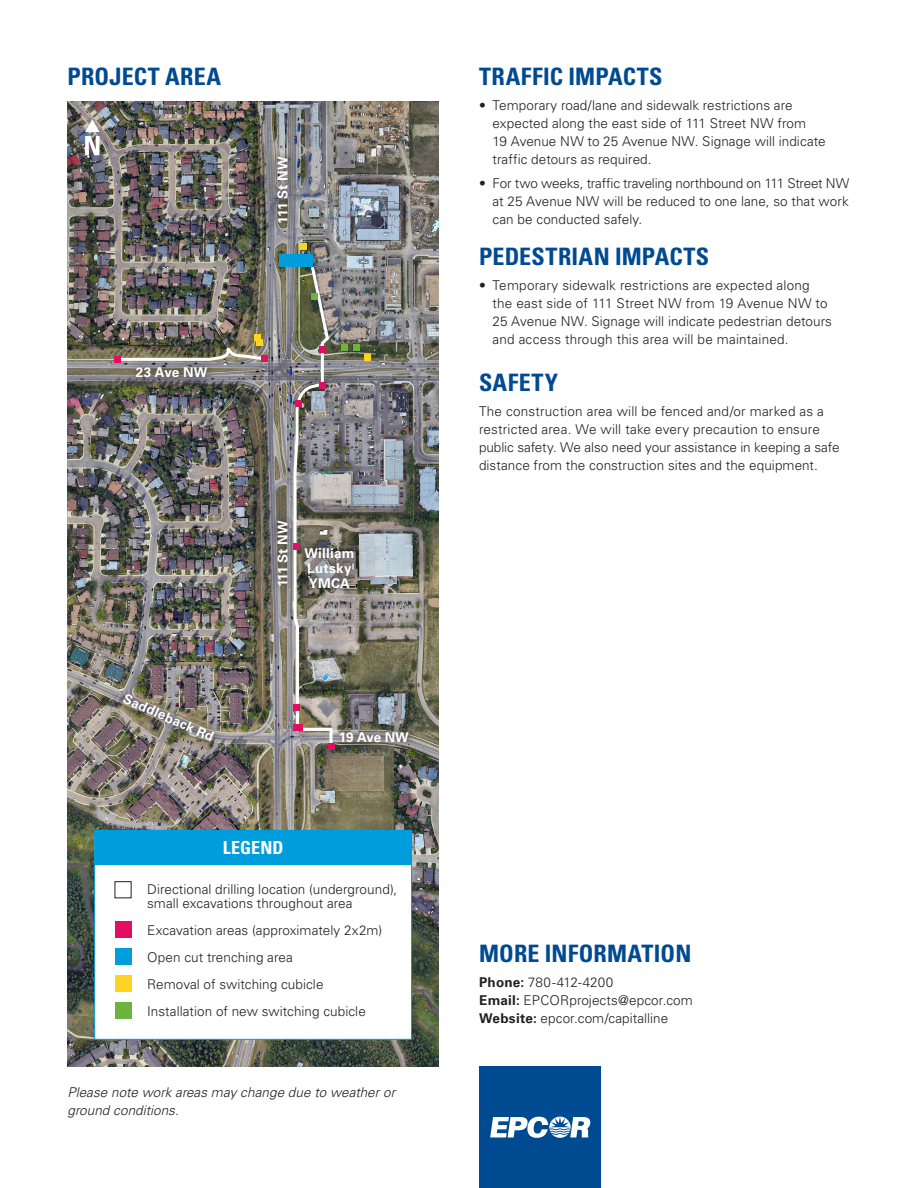
<style>
.page{position:relative;width:918px;height:1188px;background:#fff}
.page>*{position:absolute;margin:0;border:0;box-sizing:border-box;transform-origin:0 0}
.Body_Title{font:700 condensed 24px "Univers LT Std";letter-spacing:.01em;color:#004a91}
.Body_Copy{font:700 condensed 18px "Univers LT Std";letter-spacing:.005em;color:#fff}
.Body_Copy-2{font:300 13.5px/18px "Univers LT Std";letter-spacing:.005em;color:#231f20}
.Bullets{font:300 13.5px/18px "Univers LT Std";letter-spacing:.005em;color:#231f20}
.Final_Bullet{font:300 13.5px/18px "Univers LT Std";letter-spacing:.01em;color:#231f20}
.Body_Copy-3{font:italic 300 13.5px/18px "Univers LT Std";letter-spacing:.005em;color:#231f20}
.Body_Copy-4{font:700 13.5px/15px "Univers LT Std";letter-spacing:.015em;color:#fff}
.s1{font-weight:700}
</style>
<div class="page">
<div style="left:479px;top:1066px;width:122px;height:122px;background:#004a91"></div>
<svg style="left:490px;top:1117px;width:100px;height:21px"></svg>
<img style="left:68px;top:101px;width:371px;height:965px">
<svg style="left:85px;top:119px;width:14px;height:36px"></svg>
<svg style="left:268px;top:147px;width:28px;height:84px;background:#7e7c7e"></svg>
<svg style="left:268px;top:511px;width:24px;height:84px;background:#74706e"></svg>
<svg style="left:334px;top:538px;width:29px;height:59px;background:#77746f"></svg>
<svg style="left:127px;top:362px;width:89px;height:25px;background:#6e6c69"></svg>
<img style="left:115px;top:685px;width:108px;height:65px">
<div style="left:279px;top:254px;width:33px;height:13px;background:#009ddc"></div>
<div style="left:114px;top:356px;width:7px;height:7px;background:#e50d63"></div>
<div style="left:261px;top:355px;width:7px;height:7px;background:#e50d63"></div>
<svg style="left:309px;top:264px;width:22px;height:85px;background:#848477"></svg>
<div style="left:319px;top:346px;width:7px;height:7px;background:#e50d63"></div>
<hr style="left:321px;top:353px;width:3px;height:29px;background:#fff">
<img style="left:292px;top:381px;width:42px;height:365px">
<div style="left:319px;top:382px;width:7px;height:7px;background:#e50d63"></div>
<div style="left:295px;top:400px;width:7px;height:7px;background:#e50d63"></div>
<div style="left:293px;top:543px;width:7px;height:7px;background:#e50d63"></div>
<div style="left:293px;top:704px;width:7px;height:7px;background:#e50d63"></div>
<div style="left:293px;top:724px;width:7px;height:7px;background:#e50d63"></div>
<div style="left:296px;top:724px;width:6px;height:7px;background:#e50d63"></div>
<div style="left:328px;top:743px;width:7px;height:7px;background:#e50d63"></div>
<div style="left:300px;top:243px;width:7px;height:7px;background:#fcd520"></div>
<div style="left:254px;top:334px;width:7px;height:7px;background:#fcd520"></div>
<img style="left:118px;top:340px;width:147px;height:22px">
<div style="left:364px;top:354px;width:7px;height:7px;background:#fcd520"></div>
<div style="left:311px;top:293px;width:7px;height:7px;background:#6db43f"></div>
<div style="left:341px;top:345px;width:7px;height:6px;background:#6db43f"></div>
<div style="left:353px;top:345px;width:7px;height:6px;background:#6db43f"></div>
<div style="left:94px;top:830px;width:318px;height:210px;background:#fff;border:1px solid #009ddc"></div>
<div style="left:95px;top:830px;width:317px;height:35px;background:#009ddc"></div>
<div style="left:115px;top:881px;width:16px;height:17px;border:1px solid #231f20"></div>
<div style="left:115px;top:921px;width:16px;height:17px;background:#e50d63"></div>
<div style="left:115px;top:948px;width:16px;height:17px;background:#009ddc"></div>
<div style="left:115px;top:975px;width:16px;height:17px;background:#fcd520"></div>
<div style="left:115px;top:1002px;width:16px;height:17px;background:#6db43f"></div>
<svg style="left:331px;top:722px;width:86px;height:29px;background:#74716a"></svg>
<p class="Body_Title" style="left:68px;top:62px;width:155px">PROJECT AREA</p>
<p class="Body_Title" style="left:479px;top:62px;width:185px">TRAFFIC IMPACTS</p>
<p class="Bullets" style="left:493px;top:96px;width:335px;text-indent:-14px">• Temporary road/lane and sidewalk restrictions are expected along the east side of 111 Street NW from<br>19 Avenue NW to 25 Avenue NW. Signage will indicate traffic detours as required.</p>
<p class="Bullets" style="left:493px;top:175px;width:358px;text-align:justify;text-indent:-14px">• For two weeks, traffic traveling northbound on 111 Street NW at 25 Avenue NW will be reduced to one lane, so that work can be conducted safely.</p>
<p class="Body_Title" style="left:479px;top:242px;width:232px">PEDESTRIAN IMPACTS</p>
<p class="Final_Bullet" style="left:493px;top:276px;width:341px;text-indent:-14px">• Temporary sidewalk restrictions are expected along the east side of 111 Street NW from 19 Avenue NW to 25 Avenue NW. Signage will indicate pedestrian detours and access through this area will be maintained.</p>
<p class="Body_Title" style="left:479px;top:368px;width:81px">SAFETY</p>
<p class="Body_Copy-2" style="left:479px;top:402px;width:362px">The construction area will be fenced and/or marked as a restricted area. We will take every precaution to ensure public safety. We also need your assistance in keeping a safe distance from the construction sites and the equipment.</p>
<p class="Body_Copy-4" style="left:275px;top:224px;width:69px;rotate:-90deg">111 St NW</p>
<p class="Body_Copy-4" style="left:136px;top:365px;width:73px">23 Ave NW</p>
<p class="Body_Copy-4" style="left:127px;top:691px;width:99px;rotate:24deg">Saddleback Rd</p>
<p class="Body_Copy-4" style="left:275px;top:587px;width:69px;rotate:-90deg">111 St NW</p>
<p class="Body_Copy-4" style="left:304px;top:546px;width:52px">William<br>Lutsky<br>YMCA</p>
<p class="Body_Copy-4" style="left:339px;top:730px;width:71px">19 Ave NW</p>
<p class="Body_Copy" style="left:223px;top:837px;width:62px">LEGEND</p>
<p class="Body_Copy-2" style="left:147px;top:883px;width:252px;line-height:13.5px">Directional drilling location (underground), small excavations throughout area</p>
<p class="Body_Copy-2" style="left:147px;top:921px;width:237px">Excavation areas (approximately 2x2m)</p>
<p class="Body_Copy-2" style="left:147px;top:948px;width:147px">Open cut trenching area</p>
<p class="Body_Copy-2" style="left:147px;top:975px;width:178px">Removal of switching cubicle</p>
<p class="Body_Copy-2" style="left:147px;top:1002px;width:220px">Installation of new switching cubicle</p>
<p class="Body_Copy-3" style="left:68px;top:1083px;width:329px">Please note work areas may change due to weather or ground conditions.</p>
<p class="Body_Title" style="left:479px;top:939px;width:214px">MORE INFORMATION</p>
<p class="Body_Copy-2" style="left:479px;top:973px;width:215px"><span class="s1">Phone:</span> 780-412-4200<br><span class="s1">Email:</span> EPCORprojects@epcor.com<br><span class="s1">Website:</span> epcor.com/capitalline</p>
</div>
